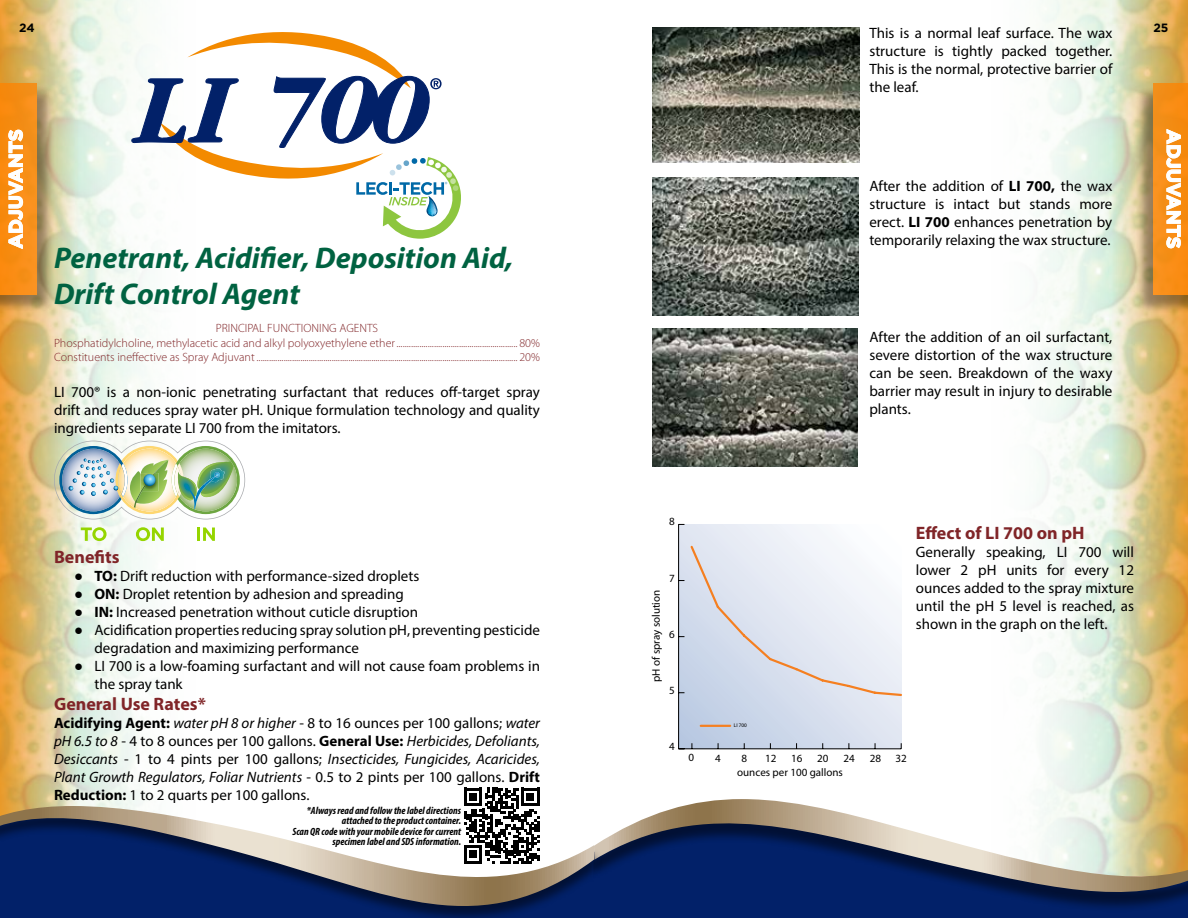
<style>
.page{position:relative;width:1188px;height:918px;background:#fff}
.page>*{position:absolute;margin:0;border:0;box-sizing:border-box;transform-origin:0 0}
.t1{font:italic 700 30px/36px "Myriad Pro";color:#006241}
.t2{font:700 18.75px "Gotham";color:#fff}
.t3{font:700 18px "Myriad Pro";color:#802528}
.t4{font:15px/18px "Myriad Pro";color:#000;text-align:justify}
.t5{font:italic 15px/18px "Myriad Pro";color:#000;text-align:justify}
.t6{font:300 12px/14.4px "Myriad Pro";color:#802528;text-align:center}
.t7{font:700 12px "Gotham";color:#000}
.t8{font:11.1px "Myriad";color:#000}
.t9{font:italic 700 condensed 10.5px/10.5px "Myriad Pro";color:#000;text-align:right}
.t10{font:5.25px "Myriad";color:#000}
.s1{font-weight:700}
.s2{font-family:"Arial"}
.s3{font-weight:700;font-style:normal}
.s4{font-style:normal}
</style>
<div class="page">
<svg style="left:1111px;top:0;width:77px;height:793px;background:#dac488"></svg>
<div style="left:1135px;top:86px;width:53px;height:228px;background:#000;opacity:.5"></div>
<div style="left:1153px;top:83px;width:35px;height:212px;background:#f88e16"></div>
<svg style="left:1166px;top:129px;width:15px;height:120px"></svg>
<div style="left:602px;top:912px;width:586px;height:6px;background:#022169"></div>
<div style="left:586px;top:803px;width:602px;height:109px;background:#022169"></div>
<svg style="left:594px;top:793px;width:594px;height:114px"></svg>
<img style="left:78px;top:0;width:137px;height:800px">
<svg style="left:0;top:0;width:78px;height:800px;background:#dcc385"></svg>
<div style="left:0;top:86px;width:55px;height:227px;background:#000;opacity:.5"></div>
<div style="left:0;top:83px;width:36px;height:212px;background:#f88d15"></div>
<svg style="left:8px;top:129px;width:16px;height:120px"></svg>
<svg style="left:0;top:800px;width:594px;height:118px"></svg>
<svg style="left:131px;top:27px;width:330px;height:212px"></svg>
<img style="left:652px;top:178px;width:207px;height:138px">
<img style="left:652px;top:27px;width:208px;height:136px">
<img style="left:652px;top:328px;width:206px;height:139px">
<svg style="left:679px;top:524px;width:222px;height:225px"></svg>
<hr style="left:678px;top:749px;width:223px;height:1px;background:#000">
<hr style="left:678px;top:524px;width:1px;height:225px;background:#000">
<svg style="left:679px;top:544px;width:223px;height:184px;background:#dfe3ed"></svg>
<svg style="left:81px;top:527px;width:26px;height:14px"></svg>
<svg style="left:136px;top:527px;width:28px;height:14px"></svg>
<svg style="left:197px;top:528px;width:18px;height:13px"></svg>
<img style="left:54px;top:441px;width:191px;height:78px">
<svg style="left:464px;top:788px;width:75px;height:75px"></svg>
<p class="t7" style="left:19px;top:20px;width:17px">24</p>
<p class="t4" style="left:869px;top:24px;width:245px">This is a normal leaf surface. The wax structure is tightly packed together.<br>This is the normal, protective barrier of the leaf.</p>
<p class="t2" style="left:3px;top:249px;width:121px;rotate:-90deg">ADJUVANTS</p>
<h1 class="t1" style="left:54px;top:239px;width:461px">Penetrant, Acidifier, Deposition Aid,<br>Drift Control Agent</h1>
<p class="t6" style="left:54px;top:321px;width:487px">PRINCIPAL FUNCTIONING AGENTS<br>Phosphatidylcholine, methylacetic acid and alkyl polyoxyethylene ether.......................................................... 80%<br>Constituents ineffective as Spray Adjuvant............................................................................................................................. 20%</p>
<p class="t4" style="left:54px;top:383px;width:488px">LI 700® is a non-ionic penetrating surfactant that reduces off-target spray drift and reduces spray water pH. Unique formulation technology and quality ingredients separate LI 700 from the imitators.</p>
<p class="t4" style="left:869px;top:176px;width:245px">After the addition of <span class="s1">LI 700,</span> the wax structure is intact but stands more erect. <span class="s1">LI 700</span> enhances penetration by temporarily relaxing the wax structure.</p>
<p class="t4" style="left:869px;top:327px;width:245px">After the addition of an oil surfactant, severe distortion of the wax structure can be seen. Breakdown of the waxy barrier may result in injury to desirable plants.</p>
<p class="t7" style="left:1153px;top:20px;width:17px">25</p>
<p class="t2" style="left:1186px;top:129px;width:121px;rotate:90deg">ADJUVANTS</p>
<p class="t3" style="left:54px;top:545px;width:67px">Benefits</p>
<p class="t4" style="left:74px;top:567px;width:347px"><span class="s2">●</span> <span class="s1">TO:</span> Drift reduction with performance-sized droplets</p>
<p class="t4" style="left:74px;top:585px;width:331px"><span class="s2">●</span> <span class="s1">ON:</span> Droplet retention by adhesion and spreading</p>
<p class="t4" style="left:74px;top:603px;width:345px"><span class="s2">●</span> <span class="s1">IN:</span> Increased penetration without cuticle disruption</p>
<p class="t4" style="left:95px;top:621px;width:447px;text-indent:-20px"><span class="s2">●</span> Acidification properties reducing spray solution pH, preventing pesticide degradation and maximizing performance</p>
<p class="t4" style="left:95px;top:657px;width:447px;text-indent:-20px"><span class="s2">●</span> LI 700 is a low-foaming surfactant and will not cause foam problems in the spray tank</p>
<p class="t3" style="left:54px;top:693px;width:153px">General Use Rates*</p>
<p class="t5" style="left:54px;top:714px;width:488px"><span class="s3">Acidifying Agent:</span> water pH 8 or higher <span class="s4">- 8 to 16 ounces per 100 gallons;</span> water pH 6.5 to 8 <span class="s4">- 4 to 8 ounces per 100 gallons.</span> <span class="s3">General Use:</span> Herbicides, Defoliants, Desiccants <span class="s4">- 1 to 4 pints per 100 gallons;</span> Insecticides, Fungicides, Acaricides, Plant Growth Regulators, Foliar Nutrients <span class="s4">- 0.5 to 2 pints per 100 gallons.</span> <span class="s3">Drift Reduction:</span> <span class="s4">1 to 2 quarts per 100 gallons.</span></p>
<p class="t9" style="left:292px;top:805px;width:170px">*Always read and follow the label directions attached to the product container.<br>Scan QR code with your mobile device for current specimen label and SDS information.</p>
<p class="t8" style="left:669px;top:516px;width:7px">8</p>
<p class="t8" style="left:669px;top:572px;width:7px">7</p>
<p class="t8" style="left:650px;top:682px;width:93px;rotate:-90deg">pH of spray solution</p>
<p class="t8" style="left:669px;top:628px;width:7px">6</p>
<p class="t8" style="left:669px;top:685px;width:7px">5</p>
<p class="t8" style="left:669px;top:741px;width:7px">4</p>
<p class="t3" style="left:916px;top:522px;width:170px">Effect of LI 700 on pH</p>
<p class="t4" style="left:916px;top:543px;width:220px">Generally speaking, LI 700 will lower 2 pH units for every 12 ounces added to the spray mixture until the pH 5 level is reached, as shown in the graph on the left.</p>
<p class="t10" style="left:734px;top:723px;width:15px">LI 700</p>
<p class="t8" style="left:689px;top:752px;width:7px">0</p>
<p class="t8" style="left:715px;top:752px;width:7px">4</p>
<p class="t8" style="left:741px;top:752px;width:7px">8</p>
<p class="t8" style="left:765px;top:752px;width:13px">12</p>
<p class="t8" style="left:791px;top:752px;width:13px">16</p>
<p class="t8" style="left:817px;top:752px;width:13px">20</p>
<p class="t8" style="left:843px;top:752px;width:13px">24</p>
<p class="t8" style="left:870px;top:752px;width:13px">28</p>
<p class="t8" style="left:896px;top:752px;width:13px">32</p>
<p class="t8" style="left:737px;top:767px;width:107px">ounces per 100 gallons</p>
</div>
